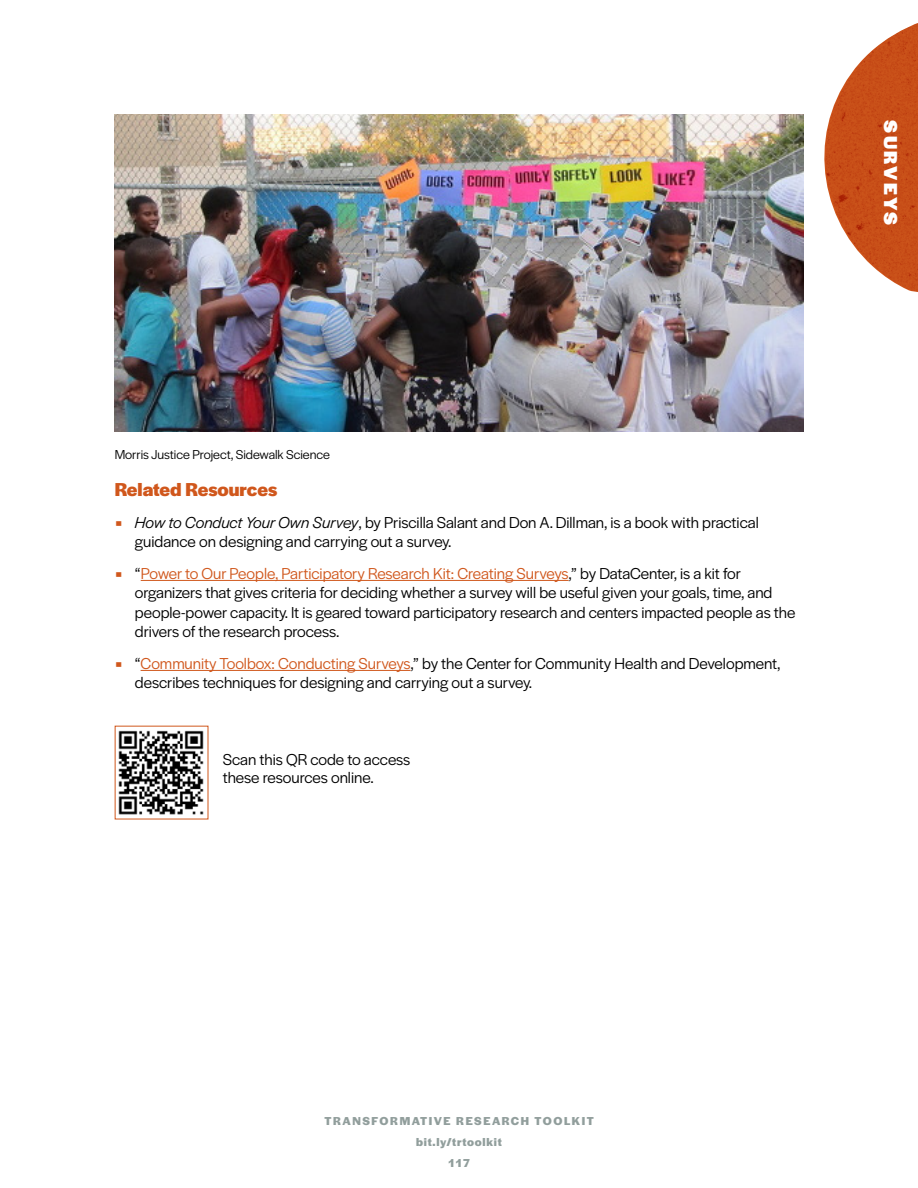
<style>
.page{position:relative;width:918px;height:1188px;background:#fff}
.page>*{position:absolute;margin:0;border:0;box-sizing:border-box;transform-origin:0 0}
.t1{font:700 19.5px "Halyard Display";color:#d0571c}
.t2{font:900 19.5px "Halyard Display";letter-spacing:.125em;color:#fff}
.t3{font:16.5px/19.5px "Halyard Display";color:#000}
.t4{font:13.5px "Halyard Display";color:#000}
.t5{font:700 12px/21px "Halyard Display";letter-spacing:.125em;color:#919e9c;text-align:center}
.s1{font-weight:900;color:#d0571c}
.s2{font-style:italic}
.s3{color:#d0571c}
</style>
<div class="page">
<hr style="left:141px;top:580px;width:428px;height:1px;background:#d0571c">
<hr style="left:141px;top:670px;width:270px;height:1px;background:#d0571c">
<img style="left:115px;top:115px;width:688px;height:317px">
<img style="left:118px;top:730px;width:86px;height:85px">
<img style="left:824px;top:23px;width:94px;height:269px">
<p class="t2" style="left:905px;top:120px;width:106px;rotate:90deg">SURVEYS</p>
<p class="t4" style="left:115px;top:445px;width:217px">Morris Justice Project, Sidewalk Science</p>
<p class="t1" style="left:115px;top:476px;width:164px">Related Resources</p>
<p class="t3" style="left:135px;top:512px;width:625px;text-indent:-20px"><span class="s1">•</span> <span class="s2">How to Conduct Your Own Survey</span>, by Priscilla Salant and Don A. Dillman, is a book with practical guidance on designing and carrying out a survey.</p>
<p class="t3" style="left:135px;top:563px;width:662px;text-indent:-20px"><span class="s1">•</span> “<span class="s3">Power to Our People, Participatory Research Kit: Creating Surveys</span>,” by DataCenter, is a kit for organizers that gives criteria for deciding whether a survey will be useful given your goals, time, and people-power capacity. It is geared toward participatory research and centers impacted people as the drivers of the research process.</p>
<p class="t3" style="left:135px;top:653px;width:647px;text-indent:-20px"><span class="s1">•</span> “<span class="s3">Community Toolbox: Conducting Surveys</span>,” by the Center for Community Health and Development, describes techniques for designing and carrying out a survey.</p>
<p class="t3" style="left:223px;top:750px;width:189px;line-height:18px">Scan this QR code to access these resources online.</p>
<p class="t5" style="left:325px;top:1110px;width:271px">TRANSFORMATIVE RESEARCH TOOLKIT bit.ly/trtoolkit<br>117</p>
</div>
